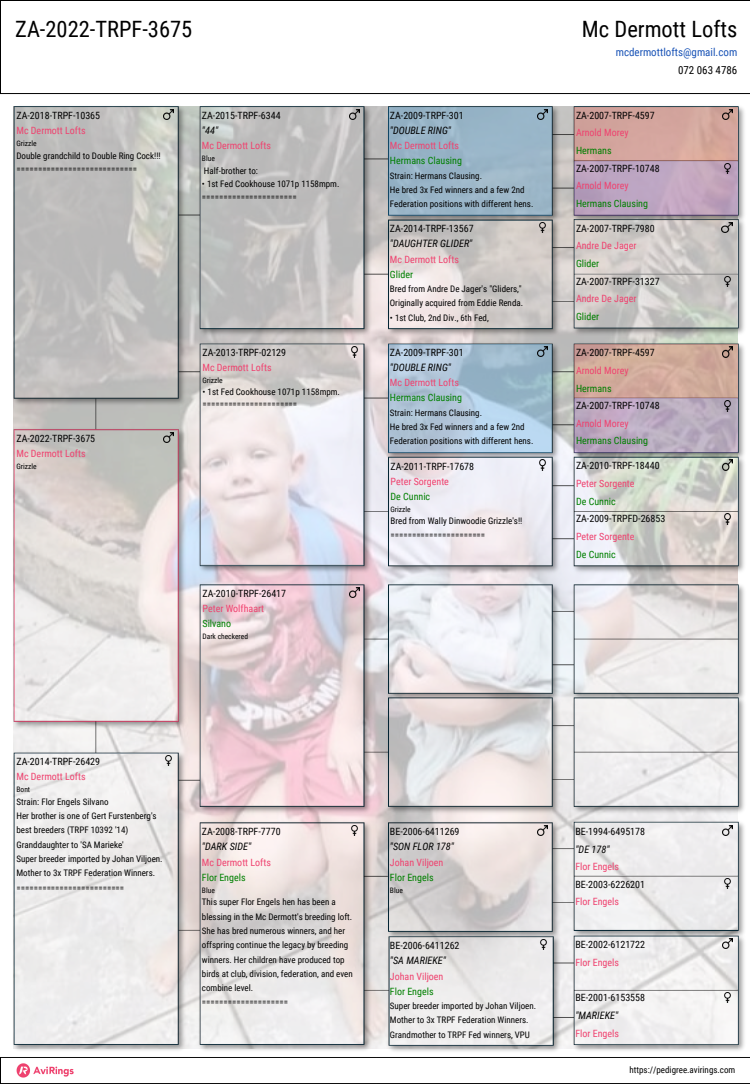
<style>
.page{position:relative;width:750px;height:1084px;background:#fff}
.page>*{position:absolute;margin:0;border:0;box-sizing:border-box;transform-origin:0 0}
.t1{font:22.5px "Roboto Condensed";color:#000}
.t2{font:11px/17.6px "Roboto Condensed";color:#1953b6;text-align:right}
.t3{font:italic 10.2px "Roboto Condensed";color:#000}
.t4{font:10px/17.6px "Roboto Condensed";color:#000}
.t5{font:10px/15px "Roboto Condensed";color:#ef426f}
.t6{font:10px "Roboto Condensed";color:#008000}
.t7{font:9px/14.2px "Roboto Condensed";color:#000}
.t8{font:7.5px "Roboto Condensed";color:#000}
.s1{color:#000}
.s2{color:#ef426f}
.s3{color:#008000}
</style>
<div class="page">
<img style="left:0;top:0;width:750px;height:1083px">
<img style="left:14px;top:106px;width:724px;height:941px">
<svg style="left:163px;top:432px;width:10px;height:10px"></svg>
<svg style="left:164px;top:755px;width:10px;height:10px"></svg>
<svg style="left:164px;top:109px;width:10px;height:10px"></svg>
<svg style="left:349px;top:825px;width:10px;height:10px"></svg>
<svg style="left:349px;top:587px;width:10px;height:10px"></svg>
<svg style="left:349px;top:347px;width:10px;height:10px"></svg>
<svg style="left:349px;top:109px;width:10px;height:10px"></svg>
<svg style="left:538px;top:939px;width:10px;height:10px"></svg>
<svg style="left:389px;top:344px;width:163px;height:108px;background:#aac3d7"></svg>
<div style="left:389px;top:107px;width:163px;height:108px;background:#99b5c8"></div>
<svg style="left:537px;top:825px;width:10px;height:10px"></svg>
<svg style="left:537px;top:460px;width:10px;height:10px"></svg>
<svg style="left:537px;top:346px;width:10px;height:10px"></svg>
<svg style="left:537px;top:223px;width:10px;height:10px"></svg>
<svg style="left:537px;top:109px;width:10px;height:10px"></svg>
<svg style="left:723px;top:992px;width:10px;height:10px"></svg>
<svg style="left:574px;top:399px;width:163px;height:54px;background:#b7a7bd"></svg>
<svg style="left:574px;top:345px;width:163px;height:53px;background:#cfa899"></svg>
<div style="left:574px;top:161px;width:163px;height:54px;background:linear-gradient(to right,#b9a3c1,#c3a6be)"></div>
<div style="left:574px;top:107px;width:163px;height:53px;background:#d4a59d"></div>
<svg style="left:723px;top:938px;width:10px;height:10px"></svg>
<svg style="left:723px;top:878px;width:10px;height:10px"></svg>
<svg style="left:723px;top:825px;width:10px;height:10px"></svg>
<svg style="left:723px;top:514px;width:10px;height:10px"></svg>
<svg style="left:723px;top:460px;width:10px;height:10px"></svg>
<svg style="left:723px;top:401px;width:10px;height:10px"></svg>
<svg style="left:723px;top:347px;width:10px;height:10px"></svg>
<svg style="left:723px;top:277px;width:10px;height:10px"></svg>
<svg style="left:722px;top:222px;width:10px;height:10px"></svg>
<svg style="left:723px;top:163px;width:10px;height:10px"></svg>
<svg style="left:723px;top:109px;width:10px;height:10px"></svg>
<img style="left:15px;top:1060px;width:60px;height:20px">
<p class="t1" style="left:15px;top:16px;width:179px">ZA-2022-TRPF-3675</p>
<p class="t1" style="left:582px;top:16px;width:157px">Mc Dermott Lofts</p>
<p class="t2" style="left:616px;top:44px;width:123px">mcdermottlofts@gmail.com<br><span class="s1">072 063 4786</span></p>
<p class="t4" style="left:16px;top:107px;width:85px">ZA-2018-TRPF-10365</p>
<h1 class="t5" style="left:16px;top:123px;width:71px">Mc Dermott Lofts</h1>
<h2 class="t8" style="left:16px;top:139px;width:22px">Grizzle</h2>
<p class="t7" style="left:16px;top:148px;width:146px">Double grandchild to Double Ring Cock!!!</p>
<p class="t7" style="left:16px;top:162px;width:122px">============================</p>
<p class="t4" style="left:202px;top:107px;width:80px">ZA-2015-TRPF-6344</p>
<p class="t3" style="left:202px;top:124px;width:18px">"44"</p>
<p class="t5" style="left:202px;top:138px;width:71px">Mc Dermott Lofts</p>
<p class="t8" style="left:202px;top:154px;width:14px">Blue</p>
<p class="t7" style="left:204px;top:163px;width:55px">Half-brother to:</p>
<p class="t7" style="left:202px;top:177px;width:139px;line-height:13.1px">• 1st Fed Cookhouse 1071p 1158mpm. ======================</p>
<p class="t4" style="left:16px;top:431px;width:80px;line-height:15px">ZA-2022-TRPF-3675<br><span class="s2">Mc Dermott Lofts</span></p>
<p class="t8" style="left:16px;top:462px;width:22px">Grizzle</p>
<p class="t4" style="left:202px;top:344px;width:85px">ZA-2013-TRPF-02129</p>
<h2 class="t5" style="left:202px;top:360px;width:71px">Mc Dermott Lofts</h2>
<p class="t8" style="left:202px;top:376px;width:22px">Grizzle</p>
<p class="t7" style="left:202px;top:385px;width:139px">• 1st Fed Cookhouse 1071p 1158mpm.</p>
<p class="t7" style="left:202px;top:397px;width:96px">======================</p>
<p class="t4" style="left:202px;top:586px;width:85px;line-height:15px">ZA-2010-TRPF-26417<br><span class="s2">Peter Wolfhaart<br></span><span class="s3">Silvano</span></p>
<p class="t8" style="left:202px;top:632px;width:47px">Dark checkered</p>
<p class="t4" style="left:390px;top:107px;width:75px">ZA-2009-TRPF-301</p>
<p class="t3" style="left:390px;top:124px;width:63px">"DOUBLE RING"</p>
<p class="t5" style="left:390px;top:138px;width:71px">Mc Dermott Lofts</p>
<p class="t6" style="left:390px;top:155px;width:74px">Hermans Clausing</p>
<p class="t7" style="left:390px;top:168px;width:94px">Strain: Hermans Clausing.</p>
<p class="t7" style="left:390px;top:182px;width:145px">He bred 3x Fed winners and a few 2nd<br>Federation positions with different hens.</p>
<p class="t4" style="left:390px;top:220px;width:85px">ZA-2014-TRPF-13567</p>
<p class="t3" style="left:390px;top:238px;width:84px">"DAUGHTER GLIDER"</p>
<p class="t5" style="left:390px;top:252px;width:71px">Mc Dermott Lofts<br><span class="s3">Glider</span></p>
<p class="t7" style="left:390px;top:282px;width:135px">Bred from Andre De Jager's "Gliders,"<br>Originally acquired from Eddie Renda.</p>
<p class="t7" style="left:390px;top:310px;width:100px">• 1st Club, 2nd Div., 6th Fed,</p>
<p class="t4" style="left:390px;top:344px;width:75px">ZA-2009-TRPF-301</p>
<p class="t3" style="left:390px;top:361px;width:63px">"DOUBLE RING"</p>
<p class="t5" style="left:390px;top:375px;width:71px">Mc Dermott Lofts</p>
<p class="t6" style="left:390px;top:392px;width:74px">Hermans Clausing</p>
<p class="t7" style="left:390px;top:405px;width:94px">Strain: Hermans Clausing.</p>
<p class="t7" style="left:390px;top:419px;width:145px">He bred 3x Fed winners and a few 2nd<br>Federation positions with different hens.</p>
<p class="t4" style="left:390px;top:457px;width:85px">ZA-2011-TRPF-17678</p>
<h2 class="t5" style="left:390px;top:473px;width:60px">Peter Sorgente</h2>
<p class="t6" style="left:390px;top:490px;width:41px">De Cunnic</p>
<h2 class="t8" style="left:390px;top:505px;width:22px">Grizzle</h2>
<p class="t7" style="left:390px;top:514px;width:133px;line-height:13.1px">Bred from Wally Dinwoodie Grizzle's!! ======================</p>
<p class="t4" style="left:576px;top:106px;width:85px">ZA-2007-TRPF-4597<br><span class="s2">Arnold Morey<br></span><span class="s3">Hermans<br></span>ZA-2007-TRPF-10748<br><span class="s2">Arnold Morey<br></span><span class="s3">Hermans Clausing</span></p>
<p class="t4" style="left:576px;top:219px;width:85px">ZA-2007-TRPF-7980<br><span class="s2">Andre De Jager<br></span><span class="s3">Glider<br></span>ZA-2007-TRPF-31327<br><span class="s2">Andre De Jager<br></span><span class="s3">Glider</span></p>
<p class="t4" style="left:576px;top:344px;width:85px">ZA-2007-TRPF-4597<br><span class="s2">Arnold Morey<br></span><span class="s3">Hermans<br></span>ZA-2007-TRPF-10748<br><span class="s2">Arnold Morey<br></span><span class="s3">Hermans Clausing</span></p>
<p class="t4" style="left:576px;top:457px;width:91px">ZA-2010-TRPF-18440<br><span class="s2">Peter Sorgente<br></span><span class="s3">De Cunnic<br></span>ZA-2009-TRPFD-26853<br><span class="s2">Peter Sorgente<br></span><span class="s3">De Cunnic</span></p>
<p class="t4" style="left:16px;top:753px;width:85px">ZA-2014-TRPF-26429</p>
<p class="t5" style="left:16px;top:769px;width:71px">Mc Dermott Lofts</p>
<p class="t8" style="left:16px;top:785px;width:15px">Bont</p>
<p class="t7" style="left:16px;top:794px;width:94px">Strain: Flor Engels Silvano</p>
<p class="t7" style="left:16px;top:809px;width:142px">Her brother is one of Gert Furstenberg's</p>
<h2 class="t7" style="left:16px;top:823px;width:113px">best breeders (TRPF 10392 '14)</h2>
<p class="t7" style="left:16px;top:837px;width:109px">Granddaughter to 'SA Marieke'</p>
<p class="t7" style="left:16px;top:851px;width:148px">Super breeder imported by Johan Viljoen.<br>Mother to 3x TRPF Federation Winners. =========================</p>
<p class="t4" style="left:202px;top:823px;width:80px">ZA-2008-TRPF-7770</p>
<p class="t3" style="left:202px;top:840px;width:51px">"DARK SIDE"</p>
<p class="t5" style="left:202px;top:854px;width:71px">Mc Dermott Lofts<br><span class="s3">Flor Engels</span></p>
<p class="t8" style="left:202px;top:885px;width:14px">Blue</p>
<p class="t7" style="left:202px;top:895px;width:152px">This super Flor Engels hen has been a blessing in the Mc Dermott's breeding loft.<br>She has bred numerous winners, and her offspring continue the legacy by breeding winners. Her children have produced top birds at club, division, federation, and even combine level.<br>====================</p>
<p class="t4" style="left:390px;top:823px;width:71px">BE-2006-6411269</p>
<p class="t3" style="left:390px;top:840px;width:66px">"SON FLOR 178"</p>
<p class="t5" style="left:390px;top:854px;width:55px">Johan Viljoen<br><span class="s3">Flor Engels</span></p>
<p class="t8" style="left:390px;top:885px;width:14px">Blue</p>
<p class="t4" style="left:390px;top:937px;width:71px">BE-2006-6411262</p>
<p class="t3" style="left:390px;top:954px;width:58px">"SA MARIEKE"</p>
<p class="t5" style="left:390px;top:968px;width:55px">Johan Viljoen<br><span class="s3">Flor Engels</span></p>
<p class="t7" style="left:390px;top:998px;width:148px">Super breeder imported by Johan Viljoen.<br>Mother to 3x TRPF Federation Winners.<br>Grandmother to TRPF Fed winners, VPU</p>
<h2 class="t4" style="left:575px;top:822px;width:71px">BE-1994-6495178</h2>
<h2 class="t3" style="left:575px;top:843px;width:36px">"DE 178"</h2>
<h2 class="t5" style="left:575px;top:857px;width:71px;line-height:17.6px">Flor Engels<br><span class="s1">BE-2003-6226201<br></span>Flor Engels</h2>
<p class="t4" style="left:575px;top:935px;width:71px">BE-2002-6121722<br><span class="s2">Flor Engels</span></p>
<h2 class="t4" style="left:575px;top:988px;width:71px">BE-2001-6153558</h2>
<h2 class="t3" style="left:575px;top:1009px;width:44px">"MARIEKE"</h2>
<h2 class="t5" style="left:575px;top:1025px;width:45px">Flor Engels</h2>
<p class="t7" style="left:630px;top:1062px;width:107px">https://pedigree.avirings.com</p>
</div>
